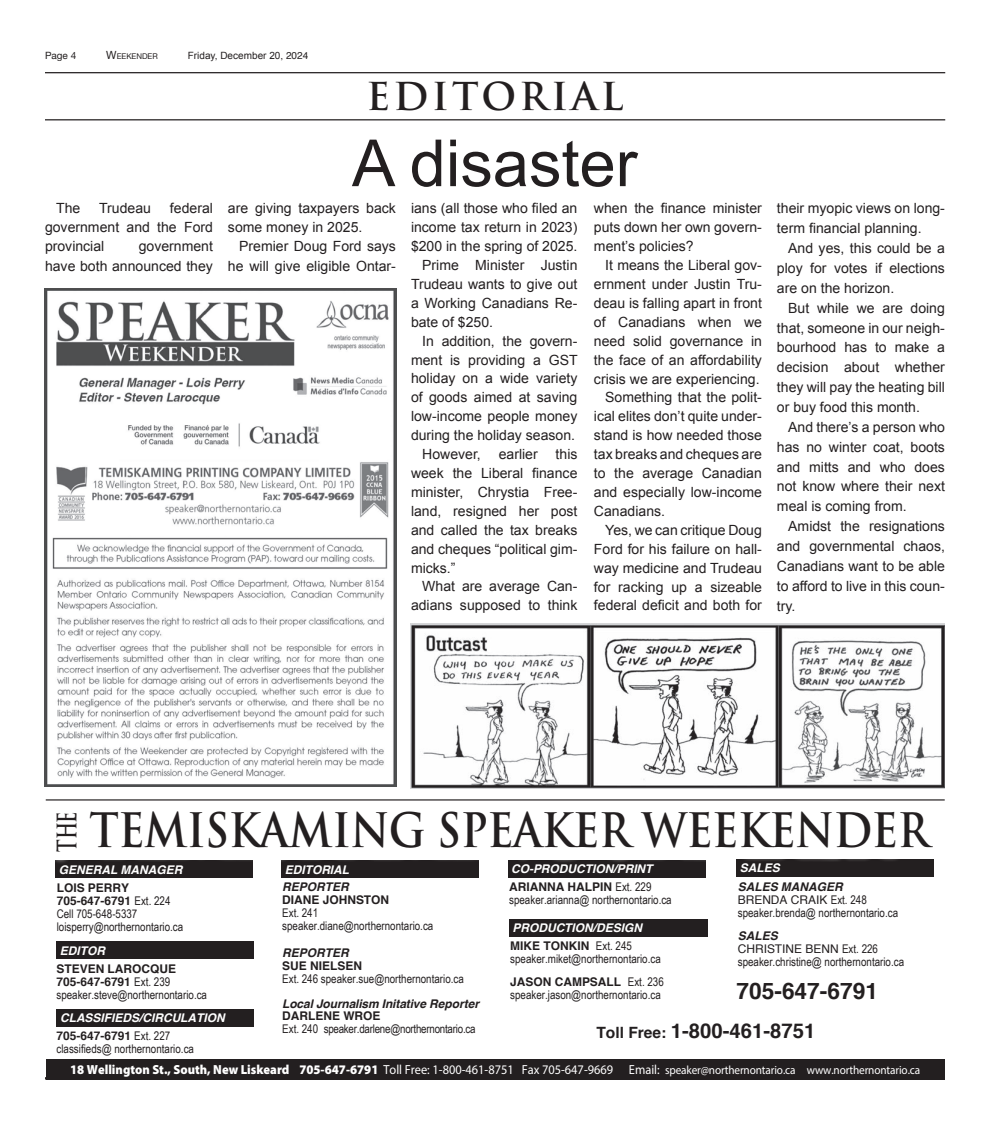
<style>
.page{position:relative;width:990px;height:1125px;background:#fff}
.page>*{position:absolute;margin:0;border:0;box-sizing:border-box;transform-origin:0 0}
.t1{font:700 68.12px "Trajan Pro";letter-spacing:-.01em;color:#231f20;scale:.9 1}
.t2{font:65px "Arial";color:#231f20}
.t3{font:700 46.25px "Trajan Pro";letter-spacing:-.01em;color:#231f20;scale:.9 1}
.t4{font:700 37.5px "Trajan Pro";letter-spacing:.09em;color:#231f20}
.t5{font:700 28.75px "Trajan Pro";color:#231f20;scale:.82 1}
.t6{font:700 26.25px "Trajan Pro";color:#231f20;scale:.67 1}
.t7{font:700 22.75px "Helvetica";color:#231f20}
.t8{font:700 20.38px "Helvetica";color:#231f20}
.t9{font:14px/18.9px "Arial";color:#231f20;text-align:justify}
.t10{font:12px/13.1px "Arial Narrow";color:#231f20}
.t11{font:12px "Myriad Pro";letter-spacing:-.01em;color:#fff;scale:.94 1}
.t12{font:italic 700 12px/17.5px "Helvetica";color:#fff}
.t13{font:italic 700 12px/12px "Helvetica";letter-spacing:-.01em;color:#231f20}
.t14{font:12px "Arial Narrow";letter-spacing:-.02em;color:#231f20}
.t15{font:10px "Arial";color:#231f20}
.t16{font:10px "Helvetica Neue";color:#231f20}
.t17{font:7.88px "Helvetica Neue";color:#231f20}
.s1{font-size:11.25px}
.s2{font-family:"Helvetica"}
.s3{font-family:"Helvetica";font-weight:700}
.s4{font-family:"Helvetica";font-weight:700;font-style:italic}
.s5{font-style:normal}
.s6{font-style:normal;color:#231f20}
.s7{font-family:"Arial Narrow";font-weight:400;font-style:normal;color:#231f20}
.s8{font-size:15.5px}
.s9{font-weight:900;font-size:13.12px}
.s10{font-size:13.12px}
</style>
<div class="page">
<img style="left:45px;top:288px;width:351px;height:498px">
<hr style="left:46px;top:799px;width:899px;height:2px;background:#231f20">
<hr style="left:45px;top:72px;width:900px;height:1px;background:#231f20">
<hr style="left:45px;top:119px;width:900px;height:1px;background:#231f20">
<div style="left:46px;top:1059px;width:899px;height:20px;background:#231f20"></div>
<div style="left:281px;top:860px;width:198px;height:18px;background:#231f20"></div>
<div style="left:56px;top:860px;width:197px;height:18px;background:#231f20"></div>
<div style="left:56px;top:942px;width:198px;height:17px;background:#231f20"></div>
<div style="left:737px;top:859px;width:197px;height:17px;background:#231f20"></div>
<div style="left:508px;top:860px;width:197px;height:18px;background:#231f20"></div>
<div style="left:509px;top:919px;width:199px;height:17px;background:#231f20"></div>
<div style="left:57px;top:1009px;width:197px;height:18px;background:#231f20"></div>
<hr style="left:46px;top:1077px;width:899px;height:3px;background:#231f20">
<div style="left:49px;top:857px;width:40px;height:8px;background:#fff;opacity:.75"></div>
<div style="left:83px;top:857px;width:820px;height:7px;background:#fff;opacity:.75"></div>
<img style="left:411px;top:624px;width:534px;height:164px">
<p class="t16" style="left:45px;top:49px;width:33px">Page 4</p>
<p class="t17" style="left:106px;top:51px;width:53px"><span class="s1">W</span>EEKENDER</p>
<p class="t15" style="left:188px;top:49px;width:122px">Friday, December 20, <span class="s2">2024</span></p>
<p class="t4" style="left:367px;top:73px;width:259px">EDITORIAL</p>
<p class="t2" style="left:352px;top:121px;width:287px">A disaster</p>
<p class="t9" style="left:45px;top:199px;width:169px;text-indent:125px">federal government and the Ford provincial</p>
<p class="t9" style="left:56px;top:199px;width:26px">The</p>
<p class="t9" style="left:99px;top:199px;width:53px">Trudeau</p>
<p class="t9" style="left:45px;top:237px;width:170px;text-align:right">government<br>have both announced they</p>
<p class="t9" style="left:228px;top:199px;width:169px">are giving taxpayers back some money in 2025.</p>
<p class="t9" style="left:228px;top:237px;width:170px;text-align:right">Premier Doug Ford says he will give eligible Ontar-</p>
<p class="t9" style="left:411px;top:199px;width:168px">ians (all those who filed an income tax return in 2023) $200 in the spring of 2025.</p>
<p class="t9" style="left:411px;top:256px;width:168px;text-indent:11px">Prime Minister Justin Trudeau wants to give out a Working Canadians Re&shy;bate of $250.</p>
<p class="t9" style="left:411px;top:331px;width:168px;text-indent:11px">In addition, the govern&shy;ment is providing a GST holiday on a wide variety of goods aimed at saving low-income people money during the holiday season.</p>
<p class="t9" style="left:422px;top:445px;width:60px">However,</p>
<p class="t9" style="left:499px;top:445px;width:41px">earlier</p>
<p class="t9" style="left:411px;top:445px;width:168px;text-indent:145px">this week the Liberal finance minister, Chrystia Free&shy;land, resigned her post and called the tax breaks and cheques “political gim&shy;micks.”</p>
<p class="t9" style="left:411px;top:577px;width:168px;text-align:right">What are average Can&shy;adians supposed to think</p>
<p class="t9" style="left:594px;top:199px;width:170px">when the finance minister puts down her own govern&shy;ment’s policies?</p>
<p class="t9" style="left:594px;top:256px;width:170px;text-indent:11px">It means the Liberal gov&shy;ernment under Justin Tru&shy;deau is falling apart in front of Canadians when we need solid governance in the face of an affordability crisis we are experiencing.</p>
<p class="t9" style="left:594px;top:388px;width:170px;text-indent:11px">Something that the polit&shy;ical elites don’t quite under&shy;stand is how needed those tax breaks and cheques are to the average Canadian and especially low-income Canadians.</p>
<p class="t9" style="left:594px;top:521px;width:170px;text-indent:11px">Yes, we can critique Doug Ford for his failure on hall&shy;way medicine and Trudeau for racking up a sizeable federal deficit and both for</p>
<p class="t9" style="left:777px;top:199px;width:170px;line-height:19.9px">their myopic views on long&shy;term financial planning.</p>
<p class="t9" style="left:777px;top:238px;width:169px;line-height:19.9px;text-indent:11px">And yes, this could be a ploy for votes if elections are on the horizon.</p>
<p class="t9" style="left:777px;top:298px;width:170px;line-height:19.9px;text-indent:11px">But while we are doing that, someone in our neigh&shy;bourhood has to make a decision about whether they will pay the heating bill or buy food this month.</p>
<p class="t9" style="left:777px;top:417px;width:169px;line-height:19.9px;text-indent:11px">And there’s a person who has no winter coat, boots and mitts and who does not know where their next meal is coming from.</p>
<p class="t9" style="left:777px;top:516px;width:170px;line-height:19.9px;text-indent:11px">Amidst the resignations and governmental chaos, Canadians want to be able to afford to live in this coun&shy;try.</p>
<p class="t5" style="left:52px;top:856px;width:67px;rotate:-90deg">THE</p>
<p class="t1" style="left:91px;top:786px;width:887px">TEMISKAMING SPEAKER</p>
<p class="t6" style="left:51px;top:852px;width:62px;rotate:-90deg">THE</p>
<p class="t3" style="left:89px;top:802px;width:934px">TEMISKAMING SPEAKER WEEKENDER</p>
<p class="t12" style="left:59px;top:861px;width:125px">GENERAL MANAGER</p>
<p class="t12" style="left:285px;top:861px;width:66px">EDITORIAL</p>
<p class="t10" style="left:57px;top:881px;width:128px"><span class="s3">LOIS PERRY<br>705-647-6791</span> Ext. 224<br>Cell 705-648-5337 loisperry@northernontario.ca</p>
<p class="t12" style="left:60px;top:942px;width:47px">EDITOR</p>
<p class="t10" style="left:56px;top:961px;width:152px"><span class="s3">STEVEN LAROCQUE<br>705-647-6791</span> Ext. 239 speaker.steve@northernontario.ca</p>
<p class="t12" style="left:60px;top:1010px;width:166px">CLASSIFIEDS/CIRCULATION</p>
<p class="t10" style="left:57px;top:1029px;width:139px"><span class="s3">705-647-6791</span> Ext. 227 classifieds@ northernontario.ca</p>
<p class="t10" style="left:282px;top:880px;width:153px"><span class="s4">REPORTER<br></span><span class="s3">DIANE JOHNSTON<br></span>Ext. 241 speaker.diane@northernontario.ca</p>
<p class="t10" style="left:282px;top:945px;width:183px"><span class="s4">REPORTER<br></span><span class="s3">SUE NIELSEN<br></span>Ext. 246 speaker.sue@northernontario.ca</p>
<p class="t13" style="left:282px;top:998px;width:198px">Local Journalism Initative Reporter<br><span class="s5">DARLENE WROE</span></p>
<p class="t14" style="left:282px;top:1020px;width:195px">Ext. 240 speaker.darlene@northernontario.ca</p>
<p class="t12" style="left:509px;top:860px;width:145px">CO-PRODUCTION/PRINT<br><span class="s6">ARIANNA HALPIN</span> <span class="s7">Ext. 229</span></p>
<p class="t10" style="left:509px;top:893px;width:164px">speaker.arianna@ northernontario.ca</p>
<p class="t12" style="left:513px;top:919px;width:131px">PRODUCTION/DESIGN</p>
<p class="t10" style="left:510px;top:938px;width:152px"><span class="s3">MIKE TONKIN</span> Ext. 245 speaker.miket@northernontario.ca</p>
<p class="t10" style="left:510px;top:974px;width:155px"><span class="s3">JASON CAMPSALL</span> Ext. 236 speaker.jason@northernontario.ca</p>
<p class="t12" style="left:740px;top:859px;width:41px">SALES</p>
<p class="t10" style="left:738px;top:879px;width:162px"><span class="s4">SALES MANAGER<br></span><span class="s2">BRENDA CRAIK</span> Ext. 248 speaker.brenda@ northernontario.ca</p>
<p class="t10" style="left:738px;top:928px;width:168px"><span class="s4">SALES<br></span><span class="s2">CHRISTINE BENN</span> Ext. 226 speaker.christine@ northernontario.ca</p>
<p class="t7" style="left:737px;top:972px;width:143px">705-647-6791</p>
<p class="t8" style="left:596px;top:1014px;width:220px"><span class="s8">Toll Free:</span> 1-800-461-8751</p>
<p class="t11" style="left:70px;top:1063px;width:906px"><span class="s9">18 Wellington St., South, New Liskeard 705-647-6791</span> <span class="s10">Toll Free: 1-800-461-8751 Fax 705-647-9669 Email:</span> speaker@northernontario.ca www.northernontario.ca</p>
</div>
